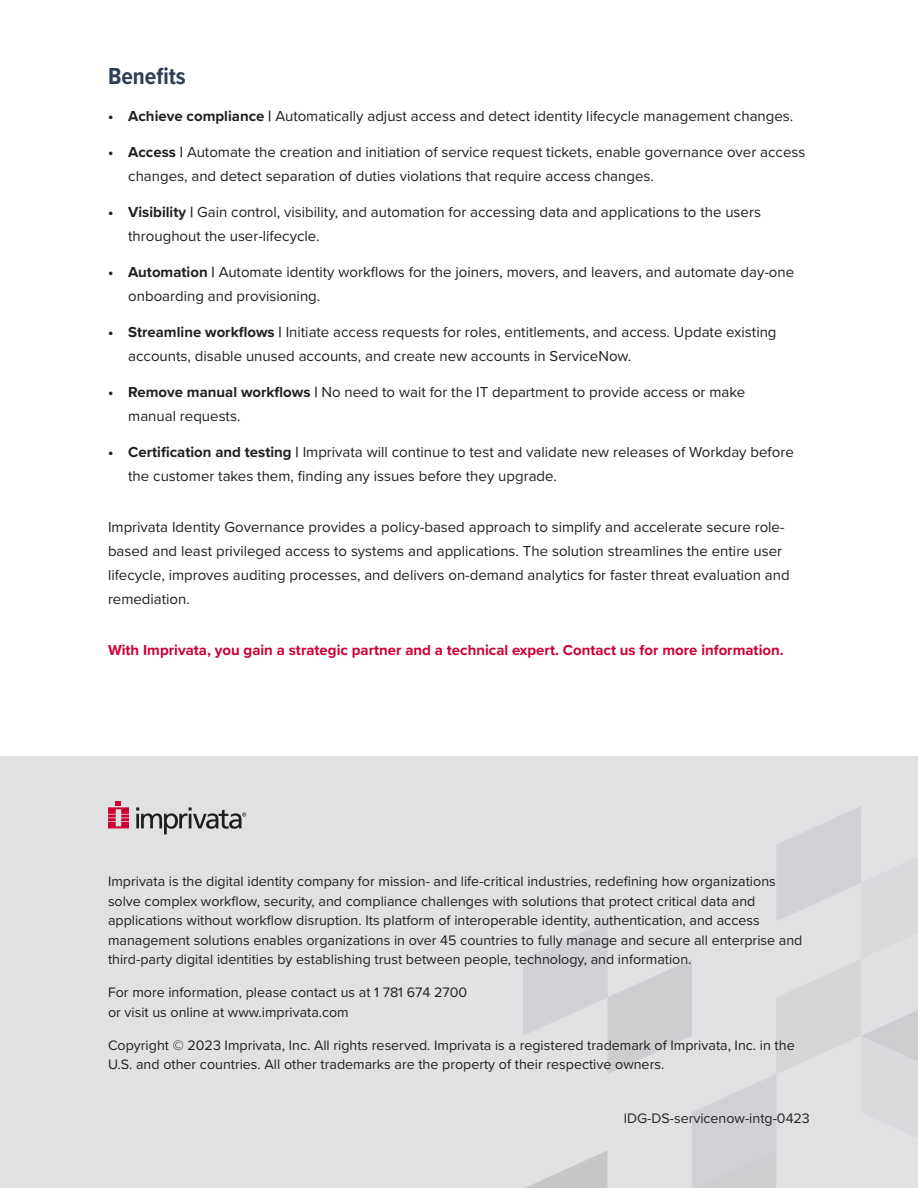
<style>
.page{position:relative;width:918px;height:1188px;background:#fff}
.page>*{position:absolute;margin:0;border:0;box-sizing:border-box;transform-origin:0 0}
.H1_-_Datasheet{font:700 24px "Proxima Nova Cond";color:#2c3f57}
.Body_-_Datasheet{font:15px/24px "Proxima Nova";color:#231f20}
.Body_-_Datasheet-2{font:700 15px "Proxima Nova";color:#c03}
.Boilerplate{font:14.25px/19.5px "Proxima Nova";color:#231f20}
.Boilerplate-2{font:14.25px "Proxima Nova";color:#242424}
.s1{font-weight:700}
</style>
<div class="page">
<div style="left:0;top:756px;width:918px;height:432px;background:#e0e1e3"></div>
<svg style="left:108px;top:801px;width:21px;height:27px"></svg>
<svg style="left:136px;top:807px;width:110px;height:27px"></svg>
<p class="H1_-_Datasheet" style="left:108px;top:58px;width:79px">Benefits</p>
<p class="Body_-_Datasheet" style="left:108px;top:104px;width:687px"><span class="s1">• Achieve compliance |</span> Automatically adjust access and detect identity lifecycle management changes.</p>
<p class="Body_-_Datasheet" style="left:128px;top:139px;width:679px;text-indent:-20px"><span class="s1">• Access |</span> Automate the creation and initiation of service request tickets, enable governance over access changes, and detect separation of duties violations that require access changes.</p>
<p class="Body_-_Datasheet" style="left:128px;top:199px;width:634px;text-indent:-20px"><span class="s1">• Visibility |</span> Gain control, visibility, and automation for accessing data and applications to the users throughout the user-lifecycle.</p>
<p class="Body_-_Datasheet" style="left:128px;top:259px;width:667px;text-indent:-20px"><span class="s1">• Automation |</span> Automate identity workflows for the joiners, movers, and leavers, and automate day-one onboarding and provisioning.</p>
<p class="Body_-_Datasheet" style="left:128px;top:319px;width:650px;text-indent:-20px"><span class="s1">• Streamline workflows |</span> Initiate access requests for roles, entitlements, and access. Update existing accounts, disable unused accounts, and create new accounts in ServiceNow.</p>
<p class="Body_-_Datasheet" style="left:128px;top:379px;width:619px;text-indent:-20px"><span class="s1">• Remove manual workflows |</span> No need to wait for the IT department to provide access or make manual requests.</p>
<p class="Body_-_Datasheet" style="left:128px;top:439px;width:667px;text-indent:-20px"><span class="s1">• Certification and testing |</span> Imprivata will continue to test and validate new releases of Workday before the customer takes them, finding any issues before they upgrade.</p>
<p class="Body_-_Datasheet" style="left:108px;top:514px;width:683px">Imprivata Identity Governance provides a policy-based approach to simplify and accelerate secure role&shy;based and least privileged access to systems and applications. The solution streamlines the entire user lifecycle, improves auditing processes, and delivers on-demand analytics for faster threat evaluation and remediation.</p>
<p class="Body_-_Datasheet-2" style="left:108px;top:638px;width:677px">With Imprivata, you gain a strategic partner and a technical expert. Contact us for more information.</p>
<p class="Boilerplate" style="left:108px;top:871px;width:696px">Imprivata is the digital identity company for mission- and life-critical industries, redefining how organizations solve complex workflow, security, and compliance challenges with solutions that protect critical data and applications without workflow disruption. Its platform of interoperable identity, authentication, and access management solutions enables organizations in over 45 countries to fully manage and secure all enterprise and third-party digital identities by establishing trust between people, technology, and information.</p>
<p class="Boilerplate" style="left:108px;top:982px;width:361px">For more information, please contact us at 1 781 674 2700 or visit us online at www.imprivata.com</p>
<p class="Boilerplate" style="left:108px;top:1035px;width:688px">Copyright © 2023 Imprivata, Inc. All rights reserved. Imprivata is a registered trademark of Imprivata, Inc. in the<br>U.S. and other countries. All other trademarks are the property of their respective owners.</p>
<p class="Boilerplate-2" style="left:624px;top:1108px;width:188px">IDG-DS-servicenow-intg-0423</p>
</div>
